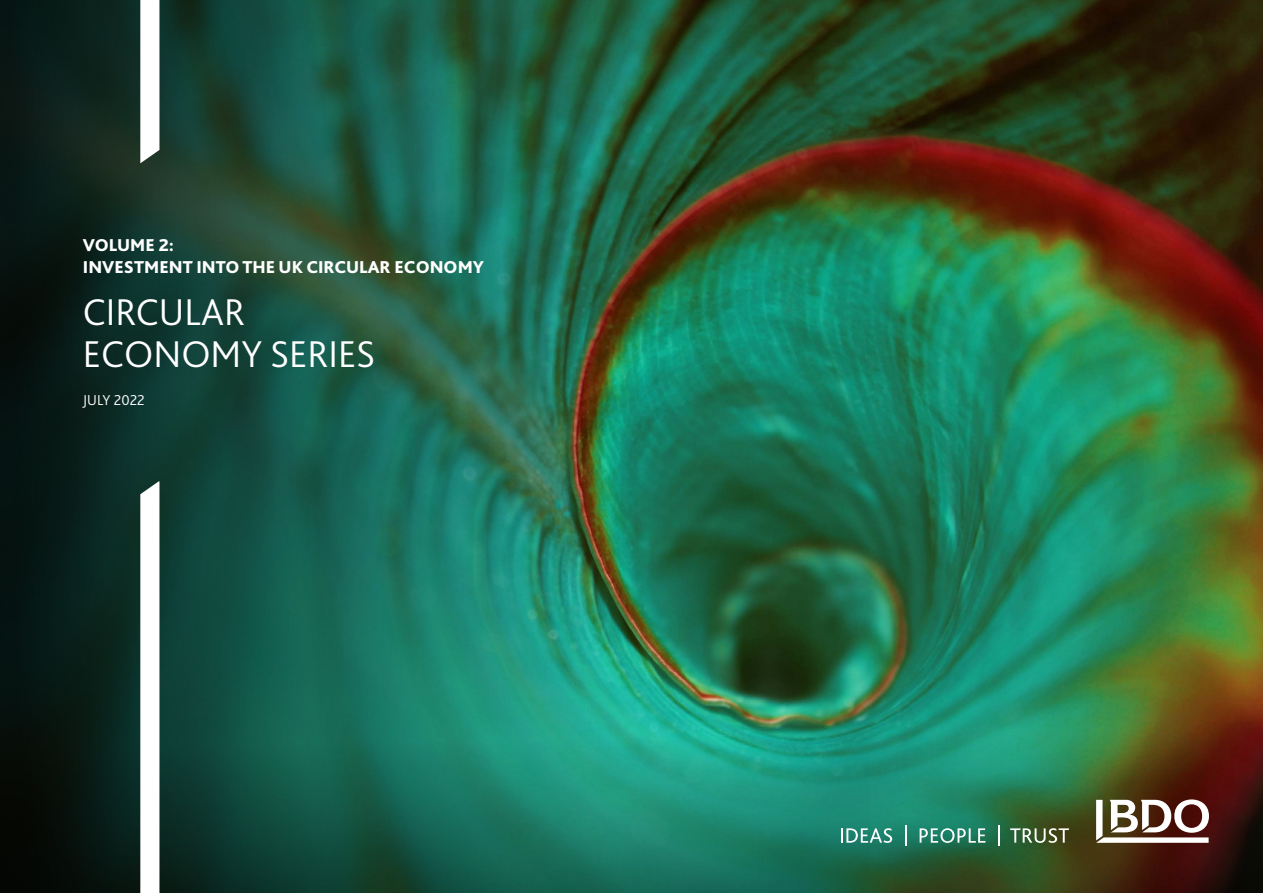
<style>
.page{position:relative;width:1263px;height:893px;background:#fff}
.page>*{position:absolute;margin:0;border:0;box-sizing:border-box;transform-origin:0 0}
.Main_Document_Title{font:300 39px/42px "Bliss Pro";color:#fff}
.Sector_Name{font:800 18px/21.6px "Bliss Pro";color:#fff}
.Date{font:300 15px "Bliss Pro";color:#fff}
</style>
<div class="page">
<img style="left:870px;top:0;width:393px;height:610px">
<img style="left:870px;top:610px;width:393px;height:283px">
<img style="left:0;top:0;width:870px;height:893px">
<svg style="left:140px;top:0;width:19px;height:163px"></svg>
<svg style="left:140px;top:481px;width:19px;height:412px"></svg>
<svg style="left:1096px;top:799px;width:113px;height:44px"></svg>
<svg style="left:841px;top:828px;width:51px;height:15px"></svg>
<svg style="left:905px;top:825px;width:1px;height:21px"></svg>
<svg style="left:920px;top:828px;width:65px;height:15px"></svg>
<hr style="left:998px;top:825px;width:2px;height:21px;background:#fff">
<svg style="left:1010px;top:828px;width:59px;height:15px"></svg>
<p class="Sector_Name" style="left:83px;top:234px;width:402px">VOLUME 2:<br>INVESTMENT INTO THE UK CIRCULAR ECONOMY</p>
<p class="Main_Document_Title" style="left:83px;top:290px;width:294px">CIRCULAR<br>ECONOMY SERIES</p>
<p class="Date" style="left:83px;top:391px;width:63px">JULY 2022</p>
</div>
